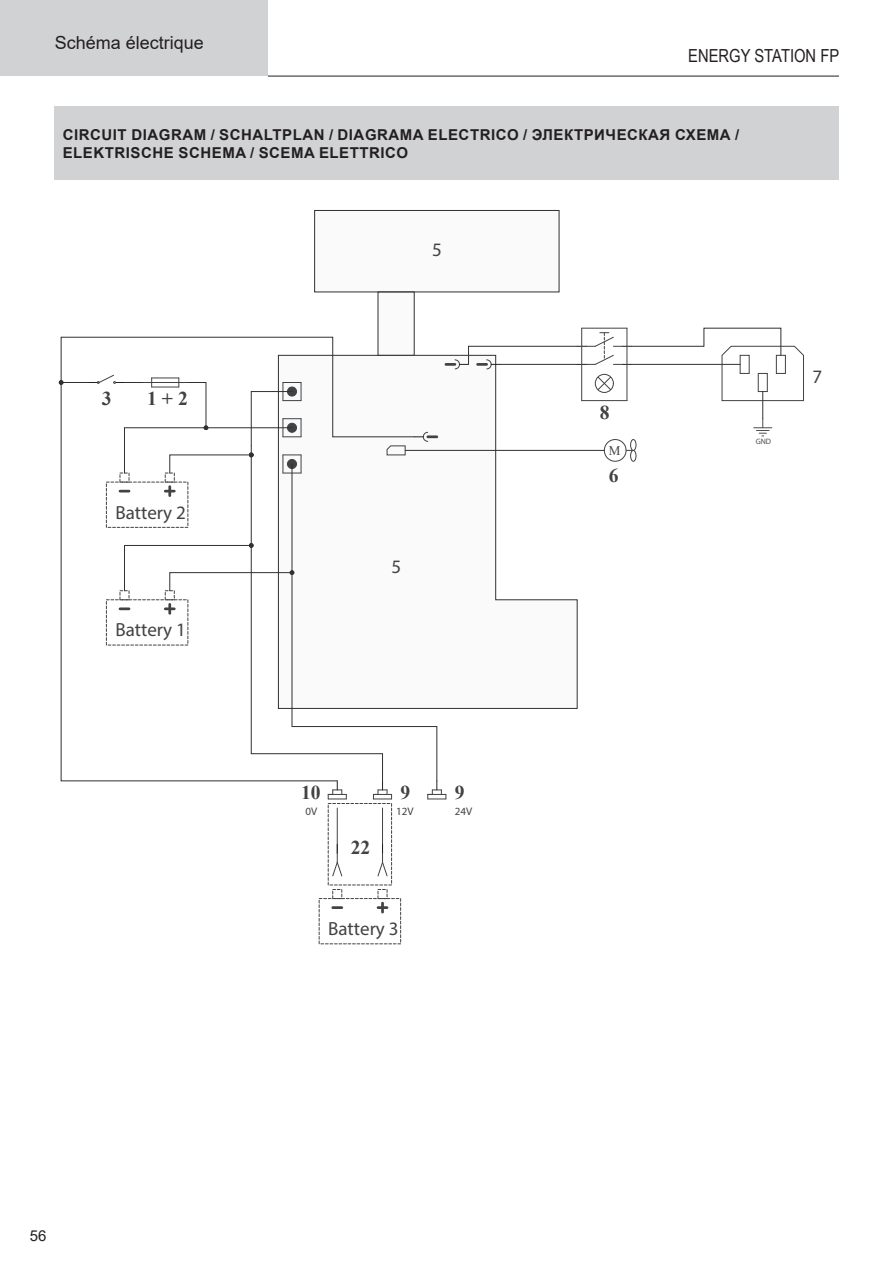
<style>
.page{position:relative;width:893px;height:1263px;background:#fff}
.page>*{position:absolute;margin:0;border:0;box-sizing:border-box;transform-origin:0 0}
.t1{font:700 19.65px "Times New Roman";color:#414243}
.t2{font:700 19.05px "Arial Narrow";color:#414243}
.t3{font:18px "Arial";color:#231f20}
.t4{font:18px "Arial Narrow";color:#231f20}
.t5{font:700 15px/18px "Arial";letter-spacing:.035em;color:#231f20}
.t6{font:15px "Arial";color:#231f20}
.t7{font:13.2px "Times New Roman";color:#414243}
.t8{font:700 10.95px "Arial Narrow";color:#414243}
.t9{font:700 7.8px "Arial Narrow";color:#4c4d4e}
</style>
<div class="page">
<div style="left:0;top:0;width:268px;height:76px;background:#d1d2d4"></div>
<hr style="left:268px;top:76px;width:571px;height:1px;background:#231f20">
<div style="left:54px;top:106px;width:784px;height:74px;background:#d1d2d4"></div>
<svg style="left:415px;top:355px;width:162px;height:353px"></svg>
<div style="left:315px;top:210px;width:244px;height:82px;background:#fafafb"></div>
<div style="left:315px;top:210px;width:244px;height:82px;border:1px solid #323031"></div>
<div style="left:378px;top:292px;width:36px;height:63px;background:#fafafb"></div>
<div style="left:604px;top:439px;width:22px;height:23px;border:1px solid #414243;border-radius:50%"></div>
<div style="left:630px;top:450px;width:6px;height:12px;border:1px solid #414243;border-radius:50%"></div>
<div style="left:630px;top:439px;width:6px;height:12px;border:1px solid #414243;border-radius:50%"></div>
<svg style="left:415px;top:431px;width:22px;height:11px"></svg>
<svg style="left:427px;top:782px;width:19px;height:17px"></svg>
<svg style="left:446px;top:327px;width:358px;height:109px"></svg>
<hr style="left:405px;top:450px;width:199px;height:1px;background:#323031">
<svg style="left:60px;top:336px;width:355px;height:446px"></svg>
<svg style="left:406px;top:463px;width:32px;height:319px"></svg>
<hr style="left:251px;top:391px;width:41px;height:1px;background:#323031">
<hr style="left:251px;top:392px;width:1px;height:54px;background:#323031">
<hr style="left:124px;top:427px;width:168px;height:1px;background:#323031">
<svg style="left:187px;top:382px;width:21px;height:48px"></svg>
<svg style="left:59px;top:374px;width:84px;height:10px"></svg>
<svg style="left:106px;top:445px;width:300px;height:499px"></svg>
<p class="t3" style="left:55px;top:30px;width:151px">Schéma électrique</p>
<p class="t4" style="left:688px;top:43px;width:152px">ENERGY STATION FP</p>
<p class="t5" style="left:63px;top:125px;width:678px">CIRCUIT DIAGRAM / SCHALTPLAN / DIAGRAMA ELECTRICO / ЭЛЕКТРИЧЕСКАЯ СХЕМА /<br>ELEKTRISCHE SCHEMA / SCEMA ELETTRICO</p>
<p class="t1" style="left:102px;top:385px;width:11px">3</p>
<p class="t1" style="left:147px;top:385px;width:42px">1 + 2</p>
<p class="t2" style="left:115px;top:501px;width:72px">Battery 2</p>
<p class="t2" style="left:115px;top:618px;width:72px">Battery 1</p>
<p class="t2" style="left:432px;top:238px;width:11px">5</p>
<p class="t2" style="left:392px;top:555px;width:11px">5</p>
<p class="t1" style="left:301px;top:778px;width:21px">10</p>
<p class="t1" style="left:401px;top:778px;width:11px">9</p>
<p class="t1" style="left:455px;top:778px;width:11px">9</p>
<p class="t8" style="left:306px;top:804px;width:13px">0V</p>
<p class="t8" style="left:396px;top:804px;width:19px">12V</p>
<p class="t8" style="left:455px;top:804px;width:19px">24V</p>
<p class="t1" style="left:351px;top:833px;width:21px">22</p>
<p class="t2" style="left:328px;top:917px;width:72px">Battery 3</p>
<p class="t1" style="left:600px;top:398px;width:11px">8</p>
<p class="t7" style="left:609px;top:441px;width:13px">M</p>
<p class="t1" style="left:609px;top:462px;width:11px">6</p>
<p class="t9" style="left:756px;top:437px;width:17px">GND</p>
<p class="t2" style="left:813px;top:365px;width:11px">7</p>
<p class="t6" style="left:30px;top:1225px;width:18px">56</p>
</div>
